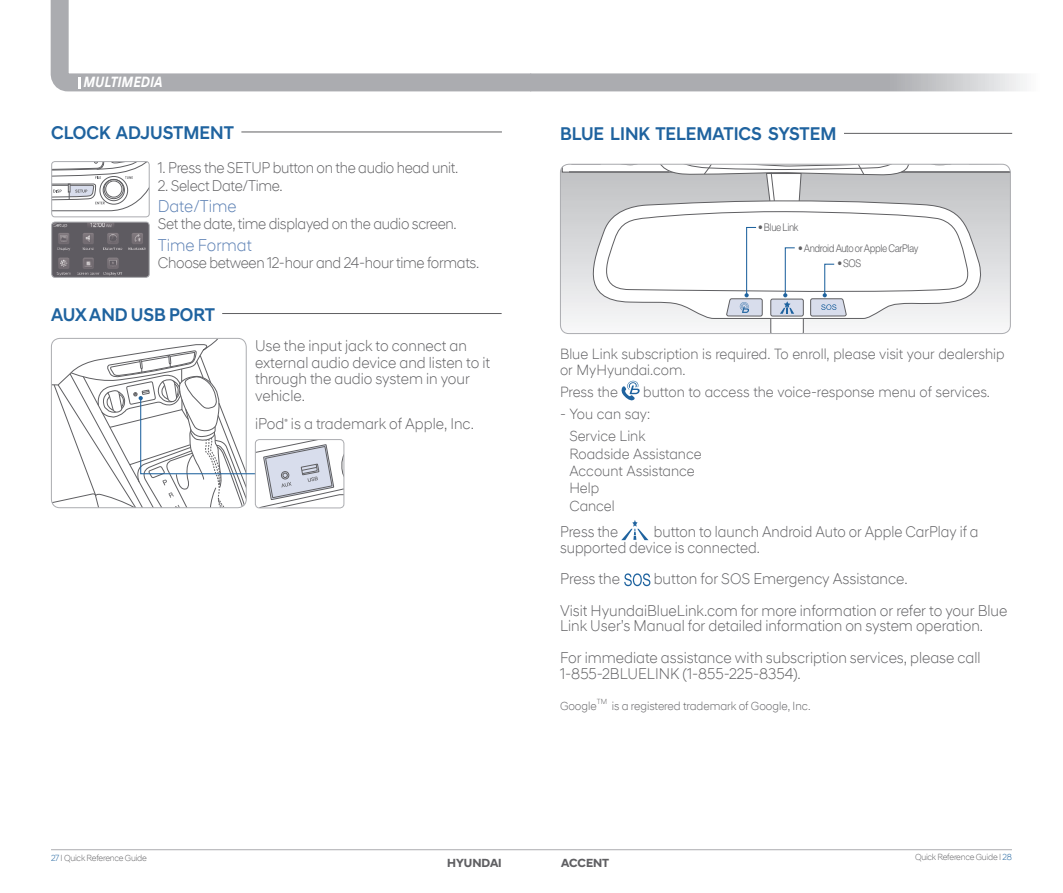
<style>
.page{position:relative;width:1063px;height:893px;background:#fff}
.page>*{position:absolute;margin:0;border:0;box-sizing:border-box;transform-origin:0 0}
.Section_Title{font:500 18.75px "Hyundai Sans Head";color:#1f639f;scale:.95 1}
.t1{font:300 17.25px "Hyundai Sans Head Office";color:#5a7fb3;scale:.95 1}
.ƒ_º___ªøÎ{font:300 15.75px/15.8px "Hyundai Sans Head Office";color:#5f5f62;scale:.95 1}
.ƒ_º___ªøÎ-2{font:300 15.75px "Hyundai Sans Head Office";letter-spacing:-.02em;color:#5f5f62;scale:.93 1}
.Ìƒ_º__Ì{font:300 15.75px/16.5px "Hyundai Sans Head Office";color:#5f5f62;scale:.95 1}
.ƒ_º___ªøÎ-3{font:300 15.75px/15.8px "Hyundai Sans Head Office";color:#5f5f62;scale:.92 1}
.Body{font:300 15px/16.5px "Hyundai Sans Head Office";color:#5f5f62;scale:.95 1}
.t2{font:italic 700 15px "Hyundai Sans Text Office";color:#fff;scale:.9 1}
.ƒ_º___ªøÎ-4{font:300 12px "Hyundai Sans Head Office";color:#5f5f62;scale:.95 1}
.t3{font:700 12px "Hyundai Sans Head";color:#5f5f62}
.ƒ_º___ªøÎ-5{font:300 10.5px "Helvetica LT Std";letter-spacing:-.05em;color:#5f5f62;scale:.9 1}
.t4{font:300 9px "Hyundai Sans Head Office";letter-spacing:-.025em;color:#5f5f62;scale:.95 1}
.ƒ_º___ªøÎ-6{font:300 7.5px "Hyundai Sans Head Office";color:#5f5f62;scale:.95 1}
.s1{color:#1f639f}
</style>
<div class="page">
<hr style="left:51px;top:849px;width:961px;height:1px;background:#abacb0">
<svg style="left:50px;top:0;width:461px;height:92px"></svg>
<svg style="left:511px;top:73px;width:514px;height:19px;background:#b8b9bc"></svg>
<svg style="left:78px;top:77px;width:3px;height:12px"></svg>
<hr style="left:51px;top:132px;width:451px;height:1px;background:#5f5f62">
<hr style="left:51px;top:130px;width:190px;height:4px;background:#fff">
<div style="left:52px;top:162px;width:97px;height:55px;background:linear-gradient(to right,#fff,#fff);border-radius:3px"></div>
<svg style="left:54px;top:163px;width:93px;height:48px"></svg>
<div style="left:52px;top:161px;width:97px;height:56px;border:1px solid #abacb0;border-radius:3px"></div>
<img style="left:52px;top:222px;width:97px;height:55px">
<div style="left:52px;top:222px;width:97px;height:55px;border:1px solid #abacb0;border-radius:3px"></div>
<hr style="left:51px;top:313px;width:451px;height:1px;background:#5f5f62">
<div style="left:51px;top:311px;width:171px;height:5px;background:#fff"></div>
<svg style="left:51px;top:338px;width:293px;height:170px"></svg>
<div style="left:255px;top:439px;width:89px;height:69px;border:1px solid #abacb0;border-radius:4px"></div>
<hr style="left:560px;top:133px;width:452px;height:1px;background:#5f5f62">
<div style="left:560px;top:131px;width:284px;height:5px;background:#fff"></div>
<svg style="left:621px;top:381px;width:19px;height:20px"></svg>
<svg style="left:621px;top:520px;width:28px;height:20px"></svg>
<svg style="left:624px;top:573px;width:26px;height:13px"></svg>
<svg style="left:560px;top:167px;width:450px;height:167px"></svg>
<svg style="left:562px;top:164px;width:448px;height:41px"></svg>
<svg style="left:577px;top:198px;width:413px;height:121px"></svg>
<div style="left:560px;top:164px;width:451px;height:170px;border:1px solid #abacb0;border-radius:9px"></div>
<svg style="left:594px;top:211px;width:378px;height:123px"></svg>
<p class="t2" style="left:83px;top:73px;width:89px">MULTIMEDIA</p>
<p class="Section_Title" style="left:51px;top:121px;width:194px">CLOCK ADJUSTMENT</p>
<p class="ƒ_º___ªøÎ-2" style="left:158px;top:159px;width:325px">1. Press the SETUP button on the audio head unit.</p>
<p class="ƒ_º___ªøÎ-2" style="left:158px;top:176px;width:136px">2. Select Date/Time.</p>
<p class="t1" style="left:158px;top:196px;width:84px">Date/Time</p>
<p class="ƒ_º___ªøÎ-2" style="left:158px;top:215px;width:323px">Set the date, time displayed on the audio screen.</p>
<p class="t1" style="left:158px;top:235px;width:100px">Time Format</p>
<p class="ƒ_º___ªøÎ-2" style="left:158px;top:253px;width:347px">Choose between 12-hour and 24-hour time formats.</p>
<p class="Section_Title" style="left:51px;top:303px;width:174px">AUX AND USB PORT</p>
<p class="Ìƒ_º__Ì" style="left:255px;top:337px;width:225px">Use the input jack to connect an</p>
<p class="Ìƒ_º__Ì" style="left:255px;top:354px;width:249px">external audio device and listen to it through the audio system in your vehicle.</p>
<p class="Ìƒ_º__Ì" style="left:255px;top:415px;width:232px">iPod<sup>®</sup> is a trademark of Apple, Inc.</p>
<p class="Section_Title" style="left:560px;top:123px;width:293px">BLUE LINK TELEMATICS SYSTEM</p>
<p class="ƒ_º___ªøÎ-5" style="left:758px;top:221px;width:46px">• Blue Link</p>
<p class="ƒ_º___ªøÎ-5" style="left:798px;top:241px;width:135px">• Android Auto or Apple CarPlay</p>
<p class="ƒ_º___ªøÎ-5" style="left:837px;top:257px;width:28px">• SOS</p>
<p class="Body" style="left:560px;top:345px;width:469px">Blue Link subscription is required. To enroll, please visit your dealership or MyHyundai.com.</p>
<p class="Body" style="left:560px;top:384px;width:62px">Press the</p>
<p class="Body" style="left:643px;top:384px;width:366px">button to access the voice-response menu of services.</p>
<p class="Body" style="left:560px;top:406px;width:96px">- You can say:</p>
<p class="Body" style="left:569px;top:428px;width:82px">Service Link</p>
<p class="Body" style="left:569px;top:445px;width:141px">Roadside Assistance</p>
<p class="Body" style="left:569px;top:462px;width:134px">Account Assistance</p>
<p class="Body" style="left:569px;top:480px;width:33px">Help</p>
<p class="Body" style="left:569px;top:497px;width:49px">Cancel</p>
<p class="ƒ_º___ªøÎ-3" style="left:560px;top:523px;width:65px">Press the</p>
<p class="ƒ_º___ªøÎ-3" style="left:560px;top:523px;width:456px;text-indent:94px">button to launch Android Auto or Apple CarPlay if a supported device is connected.</p>
<p class="ƒ_º___ªøÎ" style="left:560px;top:571px;width:65px">Press the</p>
<p class="ƒ_º___ªøÎ" style="left:654px;top:571px;width:269px">button for SOS Emergency Assistance.</p>
<p class="ƒ_º___ªøÎ" style="left:560px;top:602px;width:472px">Visit HyundaiBlueLink.com for more information or refer to your Blue<br>Link User’s Manual for detailed information on system operation.</p>
<p class="ƒ_º___ªøÎ" style="left:560px;top:649px;width:444px">For immediate assistance with subscription services, please call</p>
<p class="ƒ_º___ªøÎ" style="left:560px;top:665px;width:255px">1-855-2BLUELINK (1-855-225-8354).</p>
<p class="ƒ_º___ªøÎ-4" style="left:560px;top:699px;width:40px">Google</p>
<p class="ƒ_º___ªøÎ-6" style="left:597px;top:697px;width:12px">TM</p>
<p class="ƒ_º___ªøÎ-4" style="left:612px;top:699px;width:211px">is a registered trademark of Google, Inc.</p>
<p class="t4" style="left:51px;top:852px;width:102px"><span class="s1">27</span> I Quick Reference Guide</p>
<p class="t4" style="left:915px;top:852px;width:104px">Quick Reference Guide I <span class="s1">28</span></p>
<p class="t3" style="left:447px;top:856px;width:56px">HYUNDAI</p>
<p class="t3" style="left:561px;top:856px;width:50px">ACCENT</p>
</div>
